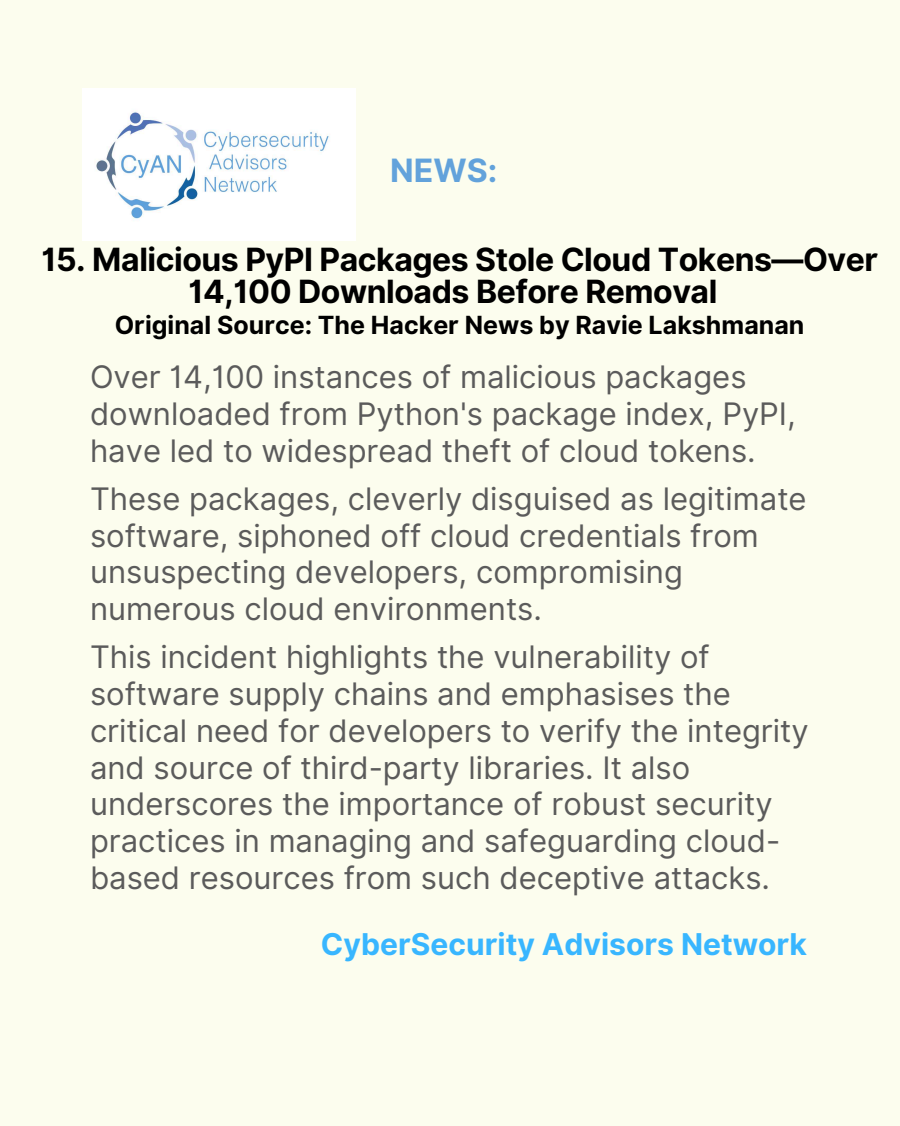
<style>
.page{position:relative;width:900px;height:1126px;background:#fff}
.page>*{position:absolute;margin:0;border:0;box-sizing:border-box;transform-origin:0 0}
.t1{font:700 32.1px "Inter";color:#62a2db}
.t2{font:700 32px/31.7px "Inter";letter-spacing:-.015em;color:#000;text-align:center}
.t3{font:31px/36.8px "Inter";color:#5b5b5b}
.t4{font:700 30px "Inter";color:#38b6ff}
.t5{font:700 25px "Inter";color:#000}
</style>
<div class="page">
<div style="left:0;top:0;width:900px;height:1125px;background:#fcfdee"></div>
<img style="left:82px;top:89px;width:274px;height:151px">
<p class="t1" style="left:390px;top:151px;width:109px">NEWS:</p>
<p class="t2" style="left:41px;top:244px;width:838px">15. Malicious PyPI Packages Stole Cloud Tokens—Over<br>14,100 Downloads Before Removal</p>
<p class="t5" style="left:115px;top:309px;width:691px">Original Source: The Hacker News by Ravie Lakshmanan</p>
<p class="t3" style="left:90px;top:358px;width:707px">Over 14,100 instances of malicious packages downloaded from Python's package index, PyPI, have led to widespread theft of cloud tokens.</p>
<p class="t3" style="left:90px;top:480px;width:718px">These packages, cleverly disguised as legitimate software, siphoned off cloud credentials from unsuspecting developers, compromising numerous cloud environments.</p>
<p class="t3" style="left:90px;top:638px;width:720px">This incident highlights the vulnerability of software supply chains and emphasises the critical need for developers to verify the integrity and source of third-party libraries. It also underscores the importance of robust security practices in managing and safeguarding cloud&shy;based resources from such deceptive attacks.</p>
<p class="t4" style="left:321px;top:925px;width:488px">CyberSecurity Advisors Network</p>
</div>
